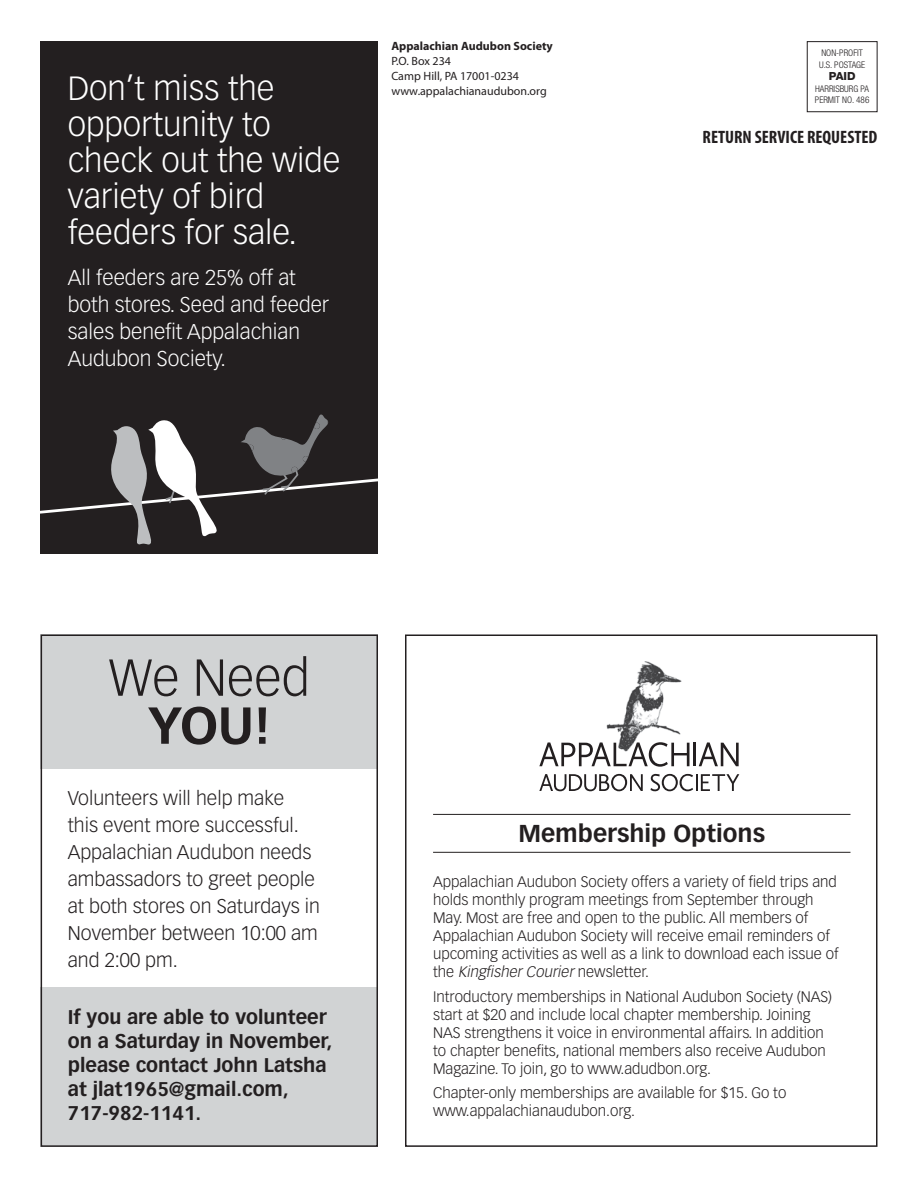
<style>
.page{position:relative;width:918px;height:1188px;background:#fff}
.page>*{position:absolute;margin:0;border:0;box-sizing:border-box;transform-origin:0 0}
.t1{font:300 51px "Vectora LT Std";color:#231f20}
.t2{font:700 51px "Vectora LT Std";color:#231f20}
.t3{font:300 33px/36px "Vectora LT Std";color:#fff}
.t4{font:700 24px "Vectora LT Std";color:#231f20}
.t5{font:300 21px/27px "Vectora LT Std";color:#fff}
.t6{font:300 19.5px/27px "Vectora LT Std";color:#231f20}
.t7{font:700 19.5px/24px "Vectora LT Std";color:#231f20}
.t8{font:700 condensed 18px "Myriad Pro";color:#231f20}
.t9{font:300 15px/18px "Vectora LT Std";color:#231f20}
.t10{font:12px/15px "Myriad Pro";color:#231f20}
.t11{font:700 12px "Myriad Pro";color:#231f20}
.t12{font:800 11.1px "Helvetica Neue LT Std";color:#231f20}
.t13{font:300 condensed 9.15px/11.9px "Helvetica Neue LT Std";color:#231f20}
.s1{font-style:italic}
</style>
<div class="page">
<div style="left:40px;top:41px;width:338px;height:513px;background:#231f20"></div>
<div style="left:40px;top:987px;width:338px;height:160px;background:#d1d3d4"></div>
<div style="left:41px;top:634px;width:337px;height:135px;background:#d1d3d4"></div>
<div style="left:405px;top:634px;width:473px;height:513px;border:2px solid #231f20"></div>
<hr style="left:433px;top:814px;width:417px;height:1px;background:#231f20">
<hr style="left:433px;top:852px;width:417px;height:1px;background:#231f20">
<div style="left:41px;top:634px;width:337px;height:513px;border:2px solid #231f20"></div>
<div style="left:807px;top:41px;width:71px;height:71px;border:1px solid #231f20"></div>
<svg style="left:40px;top:414px;width:338px;height:131px"></svg>
<img style="left:606px;top:661px;width:76px;height:81px">
<svg style="left:539px;top:742px;width:150px;height:25px"></svg>
<hr style="left:693px;top:743px;width:3px;height:23px;background:#231f20">
<svg style="left:699px;top:742px;width:40px;height:24px"></svg>
<svg style="left:539px;top:774px;width:104px;height:17px"></svg>
<svg style="left:651px;top:774px;width:88px;height:17px"></svg>
<h2 class="t3" style="left:68px;top:71px;width:274px">Don’t miss the opportunity to check out the wide variety of bird feeders for sale.</h2>
<h3 class="t5" style="left:68px;top:264px;width:263px">All feeders are 25% off at both stores. Seed and feeder sales benefit Appalachian<br>Audubon Society.</h3>
<p class="t11" style="left:391px;top:38px;width:163px">Appalachian Audubon Society</p>
<p class="t10" style="left:391px;top:54px;width:157px">P.O. Box 234<br>Camp Hill, PA 17001-0234 www.appalachianaudubon.org</p>
<p class="t13" style="left:819px;top:47px;width:48px">NON-PROFIT<br>U.S. POSTAGE</p>
<p class="t12" style="left:829px;top:69px;width:28px">PAID</p>
<p class="t13" style="left:815px;top:82px;width:56px">HARRISBURG PA<br>PERMIT NO. 486</p>
<p class="t8" style="left:703px;top:126px;width:176px">RETURN SERVICE REQUESTED</p>
<h1 class="t1" style="left:109px;top:648px;width:203px">We Need</h1>
<h1 class="t2" style="left:148px;top:695px;width:124px">YOU!</h1>
<h3 class="t6" style="left:68px;top:784px;width:254px">Volunteers will help make<br>this event more successful.<br>Appalachian Audubon needs ambassadors to greet people at both stores on Saturdays in<br>November between 10:00 am and 2:00 pm.</h3>
<h3 class="t7" style="left:68px;top:1005px;width:266px">If you are able to volunteer on a Saturday in November, please contact John Latsha at jlat1965@gmail.com,<br>717-982-1141.</h3>
<h3 class="t4" style="left:518px;top:819px;width:248px">Membership Options</h3>
<p class="t9" style="left:433px;top:873px;width:407px">Appalachian Audubon Society offers a variety of field trips and holds monthly program meetings from September through May. Most are free and open to the public. All members of Appalachian Audubon Society will receive email reminders of upcoming activities as well as a link to download each issue of t h e <span class="s1">KingfisherCourier</span>n ews l e tte r.</p>
<p class="t9" style="left:433px;top:987px;width:401px">Introductory memberships in National Audubon Society (NAS) start at $20 and include local chapter membership. Joining NAS strengthens it voice in environmental affairs. In addition to chapter benefits, national members also receive Audubon Magazine. To join, go to www.adudbon.org.</p>
<p class="t9" style="left:433px;top:1084px;width:355px">Chapter-only memberships are available for $15. Go to www.appalachianaudubon.org.</p>
</div>
